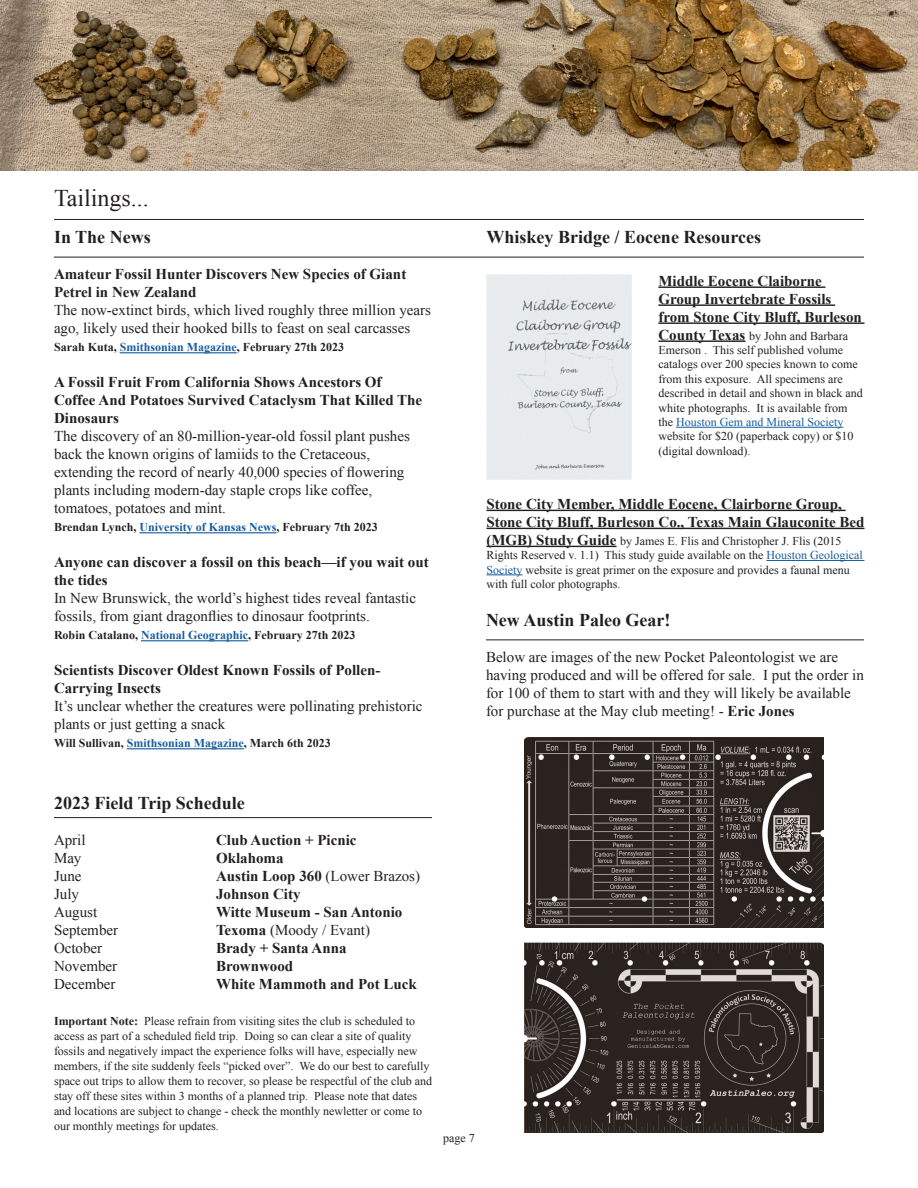
<style>
.page{position:relative;width:918px;height:1188px;background:#fff}
.page>*{position:absolute;margin:0;border:0;box-sizing:border-box;transform-origin:0 0}
.t1{font:24px "Times New Roman";color:#231f20}
.t2{font:700 18px "Times New Roman";color:#231f20}
.t3{font:15px/18px "Times New Roman";color:#231f20}
.t4{font:700 15px/18px "Times New Roman";color:#231f20}
.t5{font:12px/14.4px "Times New Roman";color:#231f20}
.t6{font:700 12px "Times New Roman";color:#231f20}
.s1{color:#175d9e}
.s2{font-weight:700;font-size:15px}
.s3{font-weight:700}
.s4{font-weight:400}
</style>
<div class="page">
<hr style="left:54px;top:219px;width:810px;height:1px;background:#231f20">
<hr style="left:120px;top:352px;width:117px;height:1px;background:#175d9e">
<hr style="left:139px;top:532px;width:137px;height:1px;background:#175d9e">
<hr style="left:141px;top:640px;width:107px;height:1px;background:#175d9e">
<hr style="left:127px;top:748px;width:117px;height:1px;background:#175d9e">
<hr style="left:54px;top:257px;width:810px;height:1px;background:#231f20">
<hr style="left:54px;top:817px;width:378px;height:1px;background:#231f20">
<img style="left:524px;top:943px;width:299px;height:190px">
<img style="left:524px;top:737px;width:299px;height:191px">
<hr style="left:486px;top:640px;width:378px;height:1px;background:#231f20">
<hr style="left:658px;top:286px;width:167px;height:2px;background:#231f20">
<hr style="left:658px;top:304px;width:177px;height:2px;background:#231f20">
<hr style="left:658px;top:322px;width:206px;height:2px;background:#231f20">
<hr style="left:658px;top:340px;width:88px;height:2px;background:#231f20">
<hr style="left:676px;top:427px;width:167px;height:1px;background:#175d9e">
<img style="left:487px;top:274px;width:145px;height:206px">
<hr style="left:486px;top:510px;width:360px;height:1px;background:#231f20">
<hr style="left:486px;top:528px;width:378px;height:1px;background:#231f20">
<hr style="left:486px;top:546px;width:131px;height:1px;background:#231f20">
<hr style="left:766px;top:560px;width:98px;height:1px;background:#175d9e">
<hr style="left:486px;top:575px;width:36px;height:1px;background:#175d9e">
<img style="left:0;top:0;width:918px;height:171px">
<p class="t1" style="left:54px;top:181px;width:96px">Tailings...</p>
<p class="t2" style="left:54px;top:225px;width:98px">In The News</p>
<p class="t4" style="left:54px;top:265px;width:354px">Amateur Fossil Hunter Discovers New Species of Giant<br>Petrel in New Zealand</p>
<p class="t3" style="left:54px;top:301px;width:379px">The now-extinct birds, which lived roughly three million years ago, likely used their hooked bills to feast on seal carcasses</p>
<p class="t6" style="left:54px;top:339px;width:292px">Sarah Kuta, <span class="s1">Smithsonian Magazine</span>, February 27th 2023</p>
<p class="t4" style="left:54px;top:373px;width:370px">A Fossil Fruit From California Shows Ancestors Of<br>Coffee And Potatoes Survived Cataclysm That Killed The<br>Dinosaurs</p>
<p class="t3" style="left:54px;top:427px;width:357px">The discovery of an 80-million-year-old fossil plant pushes back the known origins of lamiids to the Cretaceous, extending the record of nearly 40,000 species of flowering plants including modern-day staple crops like coffee, tomatoes, potatoes and mint.</p>
<p class="t6" style="left:54px;top:519px;width:325px">Brendan Lynch, <span class="s1">University of Kansas News</span>, February 7th 2023</p>
<p class="t4" style="left:54px;top:553px;width:376px">Anyone can discover a fossil on this beach—if you wait out the tides</p>
<p class="t3" style="left:54px;top:589px;width:364px">In New Brunswick, the world’s highest tides reveal fantastic fossils, from giant dragonflies to dinosaur footprints.</p>
<p class="t6" style="left:54px;top:627px;width:303px">Robin Catalano, <span class="s1">National Geographic</span>, February 27th 2023</p>
<p class="t4" style="left:54px;top:661px;width:328px">Scientists Discover Oldest Known Fossils of Pollen-<br>Carrying Insects</p>
<p class="t3" style="left:54px;top:697px;width:370px">It’s unclear whether the creatures were pollinating prehistoric plants or just getting a snack</p>
<p class="t6" style="left:54px;top:735px;width:278px">Will Sullivan, <span class="s1">Smithsonian Magazine</span>, March 6th 2023</p>
<p class="t2" style="left:486px;top:225px;width:276px">Whiskey Bridge / Eocene Resources</p>
<p class="t4" style="left:658px;top:271px;width:205px">Middle Eocene Claiborne<br>Group Invertebrate Fossils from Stone City Bluff, Burleson</p>
<p class="t5" style="left:658px;top:328px;width:206px"><span class="s2">County Texas</span> by John and Barbara Emerson . This self published volume catalogs over 200 species known to come from this exposure. All specimens are described in detail and shown in black and white photographs. It is available from the <span class="s1">Houston Gem and Mineral Society </span>website for $20 (paperback copy) or $10 (digital download).</p>
<p class="t4" style="left:486px;top:494px;width:379px">Stone City Member, Middle Eocene, Clairborne Group,<br>Stone City Bluff, Burleson Co., Texas Main Glauconite Bed</p>
<p class="t5" style="left:486px;top:533px;width:378px"><span class="s2">(MGB) Study Guide</span> by James E. Flis and Christopher J. Flis (2015<br>Rights Reserved v. 1.1) This study guide available on the <span class="s1">Houston Geological Society</span> website is great primer on the exposure and provides a faunal menu with full color photographs.</p>
<p class="t2" style="left:486px;top:608px;width:186px">New Austin Paleo Gear!</p>
<p class="t3" style="left:486px;top:648px;width:379px">Below are images of the new Pocket Paleontologist we are having produced and will be offered for sale. I put the order in for 100 of them to start with and they will likely be available for purchase at the May club meeting! - <span class="s3">Eric Jones</span></p>
<p class="t2" style="left:54px;top:791px;width:192px">2023 Field Trip Schedule</p>
<p class="t3" style="left:54px;top:831px;width:33px">April</p>
<p class="t4" style="left:216px;top:831px;width:142px">Club Auction + Picnic</p>
<p class="t3" style="left:54px;top:849px;width:29px">May</p>
<p class="t4" style="left:216px;top:849px;width:69px">Oklahoma</p>
<p class="t3" style="left:54px;top:867px;width:29px">June</p>
<p class="t4" style="left:216px;top:867px;width:206px">Austin Loop 360 <span class="s4">(Lower Brazos)</span></p>
<p class="t3" style="left:54px;top:885px;width:27px">July</p>
<p class="t4" style="left:216px;top:885px;width:86px">Johnson City</p>
<p class="t3" style="left:54px;top:903px;width:45px">August</p>
<p class="t4" style="left:216px;top:903px;width:188px">Witte Museum - San Antonio</p>
<p class="t3" style="left:54px;top:921px;width:66px">September</p>
<p class="t3" style="left:216px;top:921px;width:156px"><span class="s3">Texoma</span> (Moody / Evant)</p>
<p class="t3" style="left:54px;top:939px;width:50px">October</p>
<p class="t4" style="left:216px;top:939px;width:132px">Brady + Santa Anna</p>
<p class="t3" style="left:54px;top:957px;width:65px">November</p>
<p class="t4" style="left:216px;top:957px;width:79px">Brownwood</p>
<p class="t3" style="left:54px;top:975px;width:63px">December</p>
<p class="t4" style="left:216px;top:975px;width:202px">White Mammoth and Pot Luck</p>
<p class="t5" style="left:54px;top:1013px;width:380px;line-height:15px"><span class="s3">Important Note:</span> Please refrain from visiting sites the club is scheduled to access as part of a scheduled field trip. Doing so can clear a site of quality fossils and negatively impact the experience folks will have, especially new members, if the site suddenly feels “picked over”. We do our best to carefully space out trips to allow them to recover, so please be respectful of the club and stay off these sites within 3 months of a planned trip. Please note that dates and locations are subject to change - check the monthly newletter or come to our monthly meetings for updates.</p>
<p class="t5" style="left:443px;top:1131px;width:33px">page 7</p>
</div>
